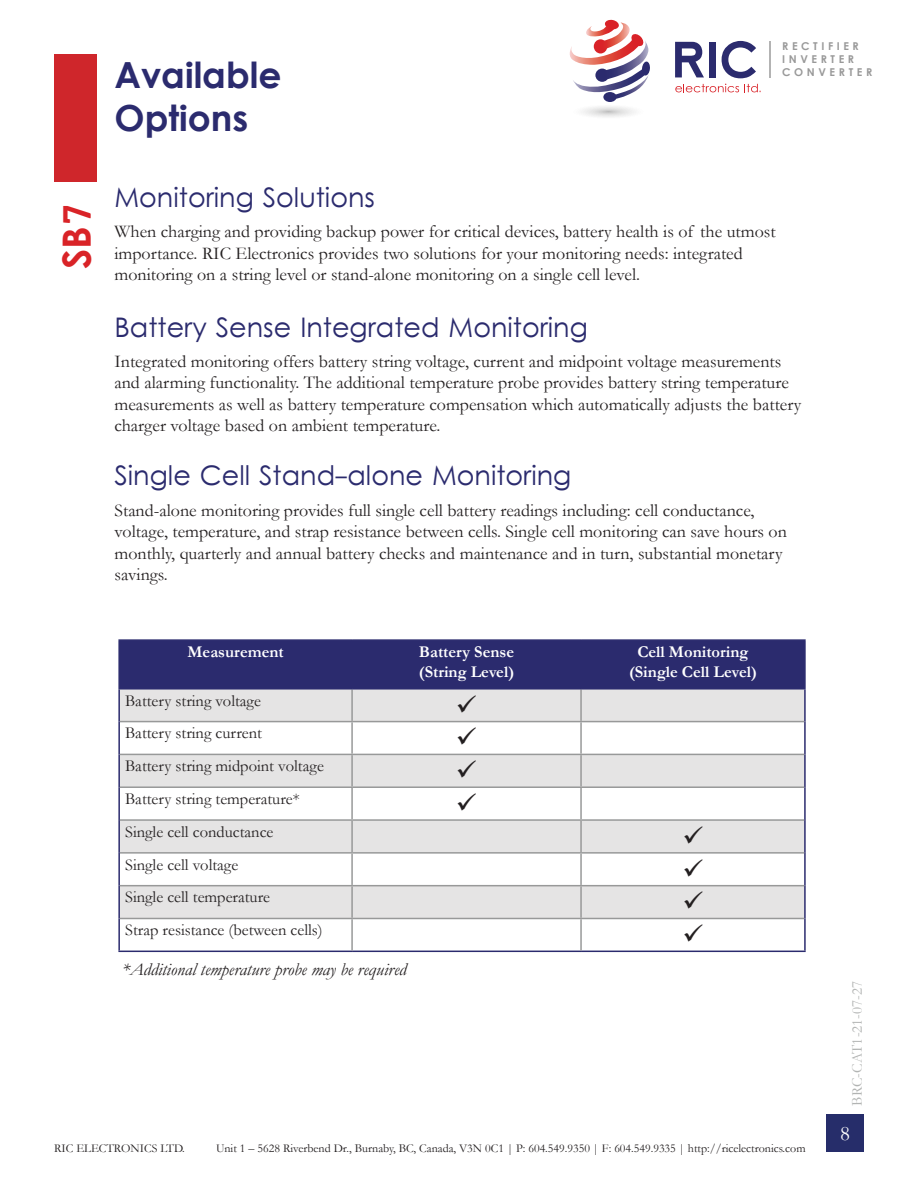
<style>
.page{position:relative;width:918px;height:1188px;background:#fff}
.page>*{position:absolute;margin:0;border:0;box-sizing:border-box;transform-origin:0 0}
.Sidebar_Text{font:700 39px "Levenim";color:#d92327}
.Main_H1{font:700 36px/43.2px "Levenim";color:#2b2b6e}
.Main_H2{font:27px "Levenim";color:#2b2b6e}
.t1{font:21px "Garamond";color:#fff}
.t2{font:18px/21.6px "Garamond";color:#231f20}
.t3{font:italic 18px "Garamond";color:#231f20}
.Table_-_Body_Column{font:16.5px "Garamond";color:#231f20}
.Table_-_Header{font:700 16.5px "Garamond";color:#fff}
.t4{font:15px "Garamond";color:#b2b4b3}
.t5{font:12px "Garamond";color:#231f20}
.t6{font:700 10.8px/12.9px "Levenim";color:#999}
</style>
<div class="page">
<div style="left:120px;top:641px;width:684px;height:47px;background:#2b2b6e"></div>
<svg style="left:120px;top:690px;width:684px;height:228px;fill:#e5e4e4"></svg>
<hr style="left:118px;top:690px;width:2px;height:32px;background:#2b2b6e">
<hr style="left:804px;top:690px;width:2px;height:32px;background:#2b2b6e">
<hr style="left:118px;top:722px;width:2px;height:32px;background:#2b2b6e">
<hr style="left:804px;top:722px;width:2px;height:32px;background:#2b2b6e">
<hr style="left:118px;top:754px;width:2px;height:33px;background:#2b2b6e">
<hr style="left:804px;top:754px;width:2px;height:33px;background:#2b2b6e">
<hr style="left:118px;top:787px;width:2px;height:33px;background:#2b2b6e">
<hr style="left:804px;top:787px;width:2px;height:33px;background:#2b2b6e">
<hr style="left:118px;top:820px;width:2px;height:33px;background:#2b2b6e">
<hr style="left:804px;top:820px;width:2px;height:33px;background:#2b2b6e">
<hr style="left:118px;top:853px;width:2px;height:33px;background:#2b2b6e">
<hr style="left:804px;top:853px;width:2px;height:33px;background:#2b2b6e">
<hr style="left:118px;top:886px;width:2px;height:32px;background:#2b2b6e">
<hr style="left:804px;top:886px;width:2px;height:32px;background:#2b2b6e">
<hr style="left:118px;top:918px;width:2px;height:33px;background:#2b2b6e">
<hr style="left:804px;top:918px;width:2px;height:33px;background:#2b2b6e">
<hr style="left:118px;top:951px;width:234px;height:1px;background:#2b2b6e">
<hr style="left:352px;top:951px;width:229px;height:1px;background:#2b2b6e">
<hr style="left:581px;top:951px;width:225px;height:1px;background:#2b2b6e">
<hr style="left:351px;top:690px;width:2px;height:31px;background:#989999">
<hr style="left:580px;top:690px;width:2px;height:31px;background:#989999">
<hr style="left:120px;top:721px;width:232px;height:1px;background:#989999">
<hr style="left:352px;top:721px;width:229px;height:1px;background:#989999">
<hr style="left:351px;top:722px;width:2px;height:32px;background:#989999">
<hr style="left:581px;top:721px;width:223px;height:1px;background:#989999">
<hr style="left:580px;top:722px;width:2px;height:32px;background:#989999">
<hr style="left:120px;top:754px;width:232px;height:1px;background:#989999">
<hr style="left:352px;top:754px;width:229px;height:1px;background:#989999">
<hr style="left:351px;top:755px;width:2px;height:31px;background:#989999">
<hr style="left:581px;top:754px;width:223px;height:1px;background:#989999">
<hr style="left:580px;top:755px;width:2px;height:31px;background:#989999">
<hr style="left:120px;top:786px;width:232px;height:2px;background:#989999">
<hr style="left:352px;top:786px;width:229px;height:2px;background:#989999">
<hr style="left:351px;top:788px;width:2px;height:31px;background:#989999">
<hr style="left:581px;top:786px;width:223px;height:2px;background:#989999">
<hr style="left:580px;top:788px;width:2px;height:31px;background:#989999">
<hr style="left:120px;top:819px;width:232px;height:2px;background:#989999">
<hr style="left:352px;top:819px;width:229px;height:2px;background:#989999">
<hr style="left:351px;top:821px;width:2px;height:31px;background:#989999">
<hr style="left:581px;top:819px;width:223px;height:2px;background:#989999">
<hr style="left:580px;top:821px;width:2px;height:31px;background:#989999">
<hr style="left:120px;top:852px;width:232px;height:2px;background:#989999">
<hr style="left:352px;top:852px;width:229px;height:2px;background:#989999">
<hr style="left:351px;top:854px;width:2px;height:31px;background:#989999">
<hr style="left:581px;top:852px;width:223px;height:2px;background:#989999">
<hr style="left:580px;top:854px;width:2px;height:31px;background:#989999">
<hr style="left:120px;top:885px;width:232px;height:1px;background:#989999">
<hr style="left:352px;top:885px;width:229px;height:1px;background:#989999">
<hr style="left:351px;top:886px;width:2px;height:32px;background:#989999">
<hr style="left:581px;top:885px;width:223px;height:1px;background:#989999">
<hr style="left:580px;top:886px;width:2px;height:32px;background:#989999">
<hr style="left:120px;top:918px;width:232px;height:1px;background:#989999">
<hr style="left:352px;top:918px;width:229px;height:1px;background:#989999">
<hr style="left:351px;top:919px;width:2px;height:32px;background:#989999">
<hr style="left:581px;top:918px;width:223px;height:1px;background:#989999">
<hr style="left:580px;top:919px;width:2px;height:32px;background:#989999">
<hr style="left:118px;top:639px;width:234px;height:2px;background:#2b2b6e">
<hr style="left:118px;top:641px;width:2px;height:47px;background:#2b2b6e">
<hr style="left:352px;top:639px;width:229px;height:2px;background:#2b2b6e">
<hr style="left:351px;top:641px;width:2px;height:47px;background:#2b2b6e">
<hr style="left:581px;top:639px;width:225px;height:2px;background:#2b2b6e">
<hr style="left:804px;top:641px;width:2px;height:47px;background:#2b2b6e">
<hr style="left:118px;top:688px;width:234px;height:2px;background:#2b2b6e">
<hr style="left:352px;top:688px;width:229px;height:2px;background:#2b2b6e">
<hr style="left:581px;top:688px;width:225px;height:2px;background:#2b2b6e">
<hr style="left:580px;top:641px;width:2px;height:47px;background:#2b2b6e">
<div style="left:827px;top:1114px;width:37px;height:38px;background:#262d6a"></div>
<div style="left:54px;top:54px;width:43px;height:128px;background:#cf262b"></div>
<svg style="left:675px;top:42px;width:29px;height:35px"></svg>
<div style="left:709px;top:42px;width:7px;height:35px;background:#2b2b6e"></div>
<svg style="left:722px;top:41px;width:34px;height:37px"></svg>
<svg style="left:564px;top:102px;width:88px;height:18px"></svg>
<svg style="left:675px;top:84px;width:64px;height:8px"></svg>
<svg style="left:746px;top:84px;width:15px;height:8px"></svg>
<svg style="left:603px;top:92px;width:14px;height:10px"></svg>
<svg style="left:569px;top:19px;width:81px;height:81px"></svg>
<hr style="left:769px;top:41px;width:1px;height:37px;background:#b3b3b3">
<svg style="left:458px;top:695px;width:18px;height:17px"></svg>
<svg style="left:458px;top:727px;width:18px;height:18px"></svg>
<svg style="left:458px;top:760px;width:18px;height:18px"></svg>
<svg style="left:458px;top:793px;width:18px;height:18px"></svg>
<svg style="left:684px;top:826px;width:19px;height:18px"></svg>
<svg style="left:684px;top:859px;width:19px;height:17px"></svg>
<svg style="left:684px;top:892px;width:19px;height:17px"></svg>
<p class="Sidebar_Text" style="left:54px;top:269px;width:67px;rotate:-90deg">SB7</p>
<p class="Main_H1" style="left:114px;top:57px;width:169px">Available<br>Options</p>
<p class="t6" style="left:782px;top:40px;width:92px">R E C T I F I E R<br>I N V E R T E R<br>C O N V E R T E R</p>
<p class="Main_H2" style="left:114px;top:181px;width:262px">Monitoring Solutions</p>
<p class="t2" style="left:114px;top:220px;width:663px">When charging and providing backup power for critical devices, battery health is of the utmost importance. RIC Electronics provides two solutions for your monitoring needs: integrated monitoring on a string level or stand-alone monitoring on a single cell level.</p>
<p class="Main_H2" style="left:114px;top:311px;width:475px">Battery Sense Integrated Monitoring</p>
<p class="t2" style="left:114px;top:350px;width:688px">Integrated monitoring offers battery string voltage, current and midpoint voltage measurements and alarming functionality. The additional temperature probe provides battery string temperature measurements as well as battery temperature compensation which automatically adjusts the battery charger voltage based on ambient temperature.</p>
<p class="Main_H2" style="left:114px;top:460px;width:458px">Single Cell Stand-alone Monitoring</p>
<p class="t2" style="left:114px;top:499px;width:674px">Stand-alone monitoring provides full single cell battery readings including: cell conductance, voltage, temperature, and strap resistance between cells. Single cell monitoring can save hours on monthly, quarterly and annual battery checks and maintenance and in turn, substantial monetary savings.</p>
<p class="Table_-_Header" style="left:188px;top:640px;width:98px">Measurement</p>
<p class="Table_-_Header" style="left:419px;top:640px;width:97px">Battery Sense</p>
<p class="Table_-_Header" style="left:419px;top:660px;width:97px">(String Level)</p>
<p class="Table_-_Body_Column" style="left:125px;top:689px;width:138px">Battery string voltage</p>
<p class="Table_-_Body_Column" style="left:125px;top:722px;width:138px">Battery string current</p>
<p class="Table_-_Body_Column" style="left:125px;top:755px;width:200px">Battery string midpoint voltage</p>
<p class="Table_-_Body_Column" style="left:125px;top:788px;width:176px">Battery string temperature*</p>
<p class="Table_-_Body_Column" style="left:125px;top:821px;width:150px">Single cell conductance</p>
<p class="Table_-_Body_Column" style="left:125px;top:853px;width:115px">Single cell voltage</p>
<p class="Table_-_Body_Column" style="left:125px;top:886px;width:146px">Single cell temperature</p>
<p class="Table_-_Body_Column" style="left:125px;top:919px;width:199px">Strap resistance (between cells)</p>
<p class="t3" style="left:122px;top:957px;width:286px">*Additional temperature probe may be required</p>
<p class="Table_-_Header" style="left:637px;top:640px;width:113px">Cell Monitoring</p>
<p class="Table_-_Header" style="left:629px;top:660px;width:129px">(Single Cell Level)</p>
<p class="t4" style="left:847px;top:1106px;width:126px;rotate:-90deg">BRC-CAT1-21-07-27</p>
<p class="t1" style="left:840px;top:1119px;width:11px">8</p>
<p class="t5" style="left:54px;top:1140px;width:132px">RIC ELECTRONICS LTD.</p>
<p class="t5" style="left:216px;top:1140px;width:591px">Unit 1 – 5628 Riverbend Dr., Burnaby, BC, Canada, V3N 0C1 | P: 604.549.9350 | F: 604.549.9335 | http://ricelectronics.com</p>
</div>
